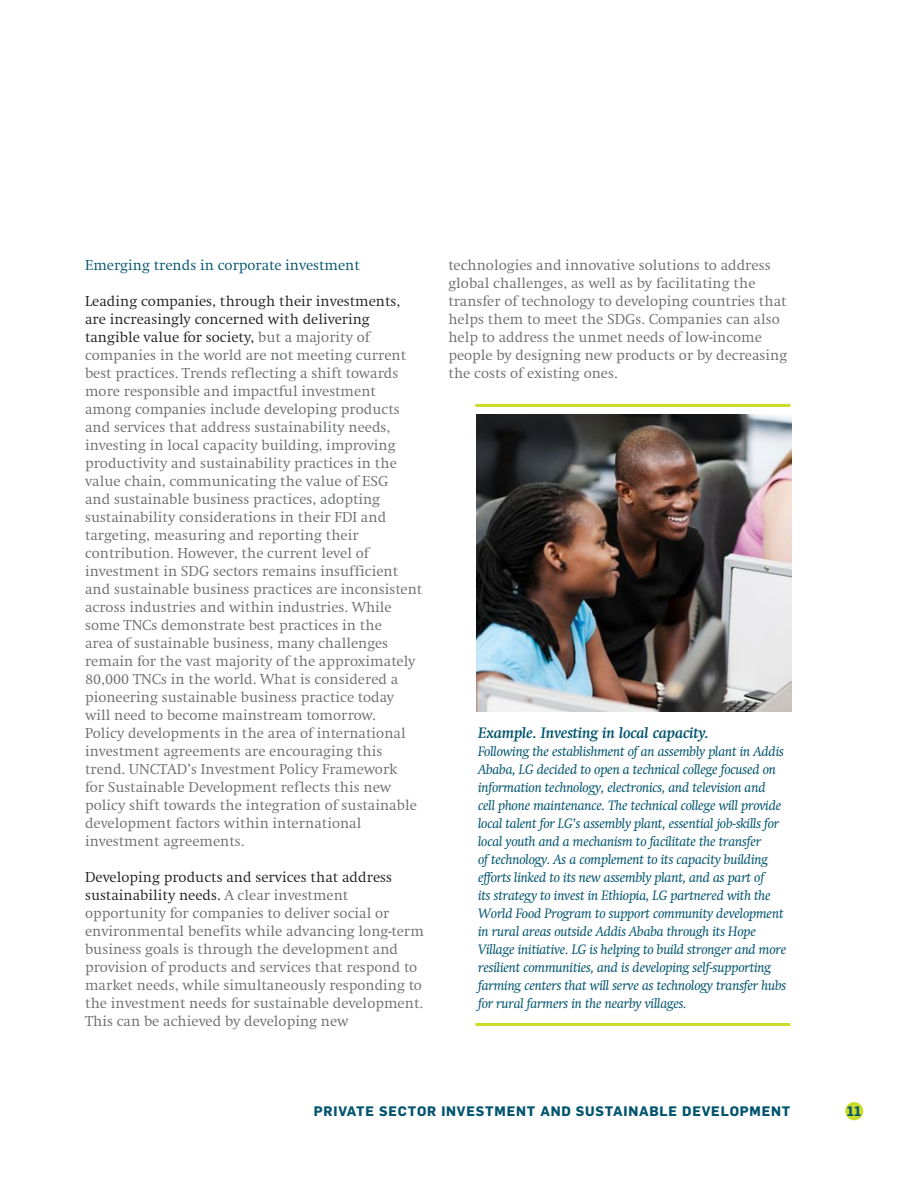
<style>
.page{position:relative;width:918px;height:1188px;background:#fff}
.page>*{position:absolute;margin:0;border:0;box-sizing:border-box;transform-origin:0 0}
.t1{font:300 15px/18px "Swift EF";color:#6c6d70}
.t2{font:300 15px "Swift EF";color:#01546e}
.t3{font:italic 700 15px "Swift C";letter-spacing:-.01em;color:#01546e}
.t4{font:italic 13.5px/18px "Swift";letter-spacing:-.01em;color:#01546e}
.t5{font:700 13.5px "Flama";letter-spacing:.06em;color:#01546e}
.s1{color:#231f20}
</style>
<div class="page">
<div style="left:845px;top:1102px;width:18px;height:18px;background:#cadb2a;border-radius:50%"></div>
<img style="left:477px;top:414px;width:314px;height:298px">
<hr style="left:475px;top:404px;width:315px;height:3px;background:#cadb2a">
<hr style="left:475px;top:1023px;width:315px;height:3px;background:#cadb2a">
<p class="t2" style="left:85px;top:257px;width:276px">Emerging trends in corporate investment</p>
<p class="t1" style="left:85px;top:292px;width:339px"><span class="s1">Leading companies, through their investments, are increasingly concerned with delivering tangible value for society,</span> but a majority of companies in the world are not meeting current best practices. Trends reflecting a shift towards more responsible and impactful investment among companies include developing products and services that address sustainability needs, investing in local capacity building, improving productivity and sustainability practices in the value chain, communicating the value of ESG<br>and sustainable business practices, adopting sustainability considerations in their FDI and targeting, measuring and reporting their contribution. However, the current level of investment in SDG sectors remains insufficient and sustainable business practices are inconsistent across industries and within industries. While some TNCs demonstrate best practices in the<br>area of sustainable business, many challenges remain for the vast majority of the approximately 80,000 TNCs in the world. What is considered a pioneering sustainable business practice today will need to become mainstream tomorrow.<br>Policy developments in the area of international investment agreements are encouraging this trend. UNCTAD’s Investment Policy Framework<br>for Sustainable Development reflects this new policy shift towards the integration of sustainable development factors within international investment agreements.</p>
<p class="t1" style="left:85px;top:868px;width:340px"><span class="s1">Developing products and services that address sustainability needs.</span> A clear investment opportunity for companies to deliver social or environmental benefits while advancing long-term business goals is through the development and provision of products and services that respond to market needs, while simultaneously responding to the investment needs for sustainable development.<br>This can be achieved by developing new</p>
<p class="t1" style="left:448px;top:256px;width:341px">technologies and innovative solutions to address global challenges, as well as by facilitating the transfer of technology to developing countries that helps them to meet the SDGs. Companies can also help to address the unmet needs of low-income people by designing new products or by decreasing the costs of existing ones.</p>
<p class="t3" style="left:478px;top:724px;width:232px">Example. Investing in local capacity.</p>
<p class="t4" style="left:478px;top:742px;width:310px">Following the establishment of an assembly plant in Addis Ababa, LG decided to open a technical college focused on information technology, electronics, and television and<br>cell phone maintenance. The technical college will provide local talent for LG’s assembly plant, essential job-skills for local youth and a mechanism to facilitate the transfer<br>of technology. As a complement to its capacity building efforts linked to its new assembly plant, and as part of<br>its strategy to invest in Ethiopia, LG partnered with the World Food Program to support community development in rural areas outside Addis Ababa through its Hope Village initiative. LG is helping to build stronger and more resilient communities, and is developing self-supporting farming centers that will serve as technology transfer hubs for rural farmers in the nearby villages.</p>
<p class="t5" style="left:314px;top:1103px;width:478px">PRIVATE SECTOR INVESTMENT AND SUSTAINABLE DEVELOPMENT</p>
<p class="t5" style="left:847px;top:1103px;width:16px">11</p>
</div>
